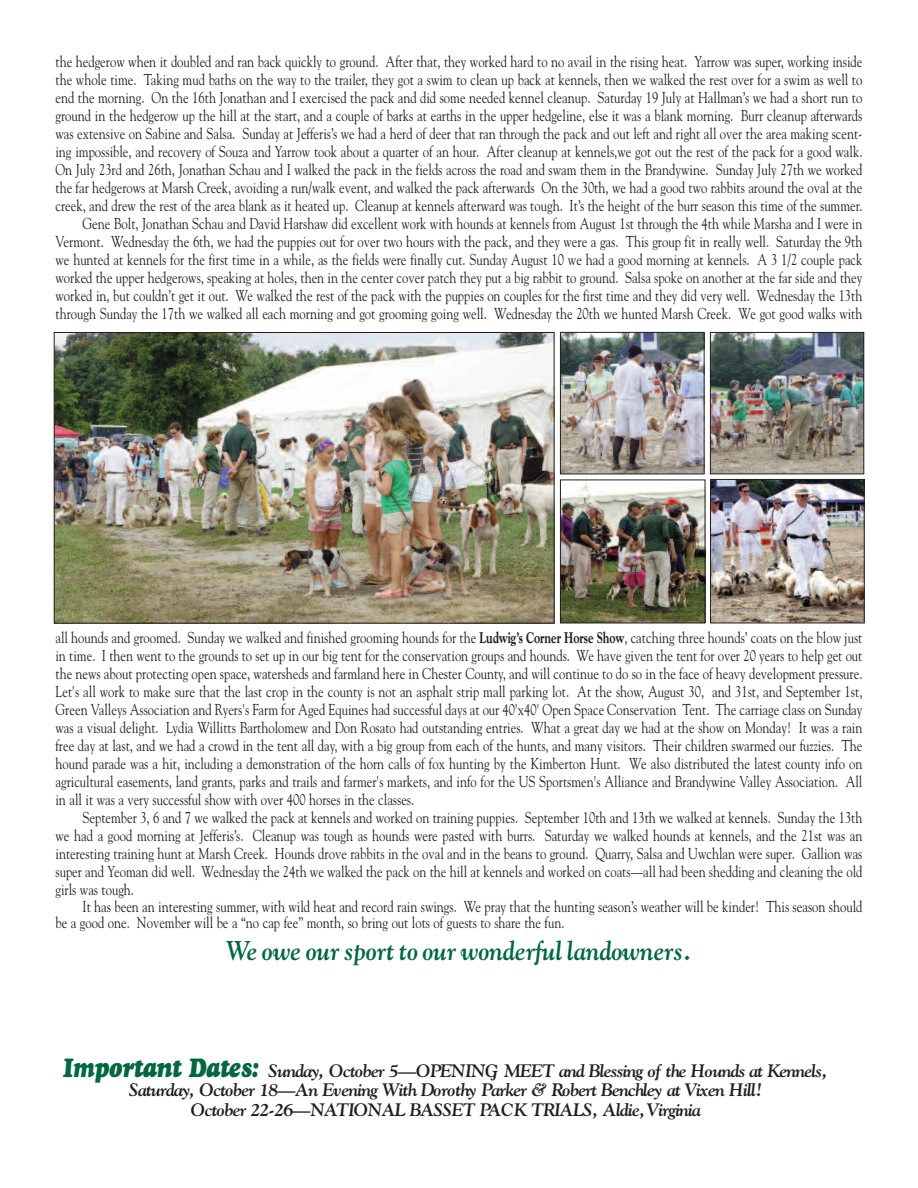
<style>
.page{position:relative;width:918px;height:1188px;background:#fff}
.page>*{position:absolute;margin:0;border:0;box-sizing:border-box;transform-origin:0 0}
.t1{font:27px "Goudy Bold Italic Os F";color:#00673e;scale:.9 1}
.t2{font:italic 700 18px/19.5px "Goudy";letter-spacing:-.055em;color:#231f20;text-align:center}
.t3{font:15.75px/18px "Goudy";color:#231f20;text-align:justify;scale:.8 1}
.s1{font-weight:800}
.s2{font-family:"Goudy Heavyface";font-weight:400;font-size:27px;color:#00673e}
</style>
<div class="page">
<img style="left:56px;top:334px;width:496px;height:287px">
<div style="left:54px;top:332px;width:500px;height:291px;border:1px solid #231f20"></div>
<img style="left:562px;top:334px;width:140px;height:138px">
<div style="left:560px;top:332px;width:144px;height:142px;border:1px solid #231f20"></div>
<img style="left:712px;top:334px;width:150px;height:138px">
<div style="left:710px;top:332px;width:154px;height:142px;border:1px solid #231f20"></div>
<img style="left:712px;top:481px;width:150px;height:140px">
<div style="left:710px;top:479px;width:154px;height:144px;border:1px solid #231f20"></div>
<img style="left:562px;top:482px;width:141px;height:139px">
<div style="left:560px;top:480px;width:145px;height:143px;border:1px solid #231f20"></div>
<p class="t3" style="left:55px;top:53px;width:1010px;text-align:right">the hedgerow when it doubled and ran back quickly to ground. After that, they worked hard to no avail in the rising heat. Yarrow was super, working inside the whole time. Taking mud baths on the way to the trailer, they got a swim to clean up back at kennels, then we walked the rest over for a swim as well to end the morning. On the 16th Jonathan and I exercised the pack and did some needed kennel cleanup. Saturday 19 July at Hallman’s we had a short run to ground in the hedgerow up the hill at the start, and a couple of barks at earths in the upper hedgeline, else it was a blank morning. Burr cleanup afterwards was extensive on Sabine and Salsa. Sunday at Jefferis’s we had a herd of deer that ran through the pack and out left and right all over the area making scent&shy;ing impossible, and recovery of Souza and Yarrow took about a quarter of an hour. After cleanup at kennels,we got out the rest of the pack for a good walk.<br>On July 23rd and 26th, Jonathan Schau and I walked the pack in the fields across the road and swam them in the Brandywine. Sunday July 27th we worked the far hedgerows at Marsh Creek, avoiding a run/walk event, and walked the pack afterwards On the 30th, we had a good two rabbits around the oval at the creek, and drew the rest of the area blank as it heated up. Cleanup at kennels afterward was tough. It’s the height of the burr season this time of the summer.<br>Gene Bolt, Jonathan Schau and David Harshaw did excellent work with hounds at kennels from August 1st through the 4th while Marsha and I were in Vermont. Wednesday the 6th, we had the puppies out for over two hours with the pack, and they were a gas. This group fit in really well. Saturday the 9th we hunted at kennels for the first time in a while, as the fields were finally cut. Sunday August 10 we had a good morning at kennels. A 3 1/2 couple pack worked the upper hedgerows, speaking at holes, then in the center cover patch they put a big rabbit to ground. Salsa spoke on another at the far side and they worked in, but couldn’t get it out. We walked the rest of the pack with the puppies on couples for the first time and they did very well. Wednesday the 13th through Sunday the 17th we walked all each morning and got grooming going well. Wednesday the 20th we hunted Marsh Creek. We got good walks with</p>
<p class="t3" style="left:55px;top:629px;width:1010px">all hounds and groomed. Sunday we walked and finished grooming hounds for the <span class="s1">Ludwig’s Corner Horse Show</span>, catching three hounds’ coats on the blow just in time. I then went to the grounds to set up in our big tent for the conservation groups and hounds. We have given the tent for over 20 years to help get out the news about protecting open space, watersheds and farmland here in Chester County, and will continue to do so in the face of heavy development pressure.<br>Let's all work to make sure that the last crop in the county is not an asphalt strip mall parking lot. At the show, August 30, and 31st, and September 1st, Green Valleys Association and Ryers's Farm for Aged Equines had successful days at our 40'x40' Open Space Conservation Tent. The carriage class on Sunday was a visual delight. Lydia Willitts Bartholomew and Don Rosato had outstanding entries. What a great day we had at the show on Monday! It was a rain free day at last, and we had a crowd in the tent all day, with a big group from each of the hunts, and many visitors. Their children swarmed our fuzzies. The hound parade was a hit, including a demonstration of the horn calls of fox hunting by the Kimberton Hunt. We also distributed the latest county info on agricultural easements, land grants, parks and trails and farmer's markets, and info for the US Sportsmen's Alliance and Brandywine Valley Association. All in all it was a very successful show with over 400 horses in the classes.</p>
<p class="t3" style="left:55px;top:809px;width:1010px;text-indent:27px">September 3, 6 and 7 we walked the pack at kennels and worked on training puppies. September 10th and 13th we walked at kennels. Sunday the 13th we had a good morning at Jefferis’s. Cleanup was tough as hounds were pasted with burrs. Saturday we walked hounds at kennels, and the 21st was an interesting training hunt at Marsh Creek. Hounds drove rabbits in the oval and in the beans to ground. Quarry, Salsa and Uwchlan were super. Gallion was super and Yeoman did well. Wednesday the 24th we walked the pack on the hill at kennels and worked on coats—all had been shedding and cleaning the old girls was tough.</p>
<p class="t3" style="left:55px;top:898px;width:1010px;line-height:16.5px;text-indent:27px">It has been an interesting summer, with wild heat and record rain swings. We pray that the hunting season’s weather will be kinder! This season should be a good one. November will be a “no cap fee” month, so bring out lots of guests to share the fun.</p>
<h1 class="t1" style="left:227px;top:940px;width:518px">We owe our sport to our wonderful landowners.</h1>
<p class="t2" style="left:64px;top:1061px;width:766px"><span class="s2">Important Dates:</span> Sunday, October 5—OPENING MEET and Blessing of the Hounds at Kennels,<br>Saturday, October 18—An Evening With Dorothy Parker &amp; Robert Benchley at Vixen Hill!<br>October 22-26—NATIONAL BASSET PACK TRIALS, Aldie, Virginia</p>
</div>
